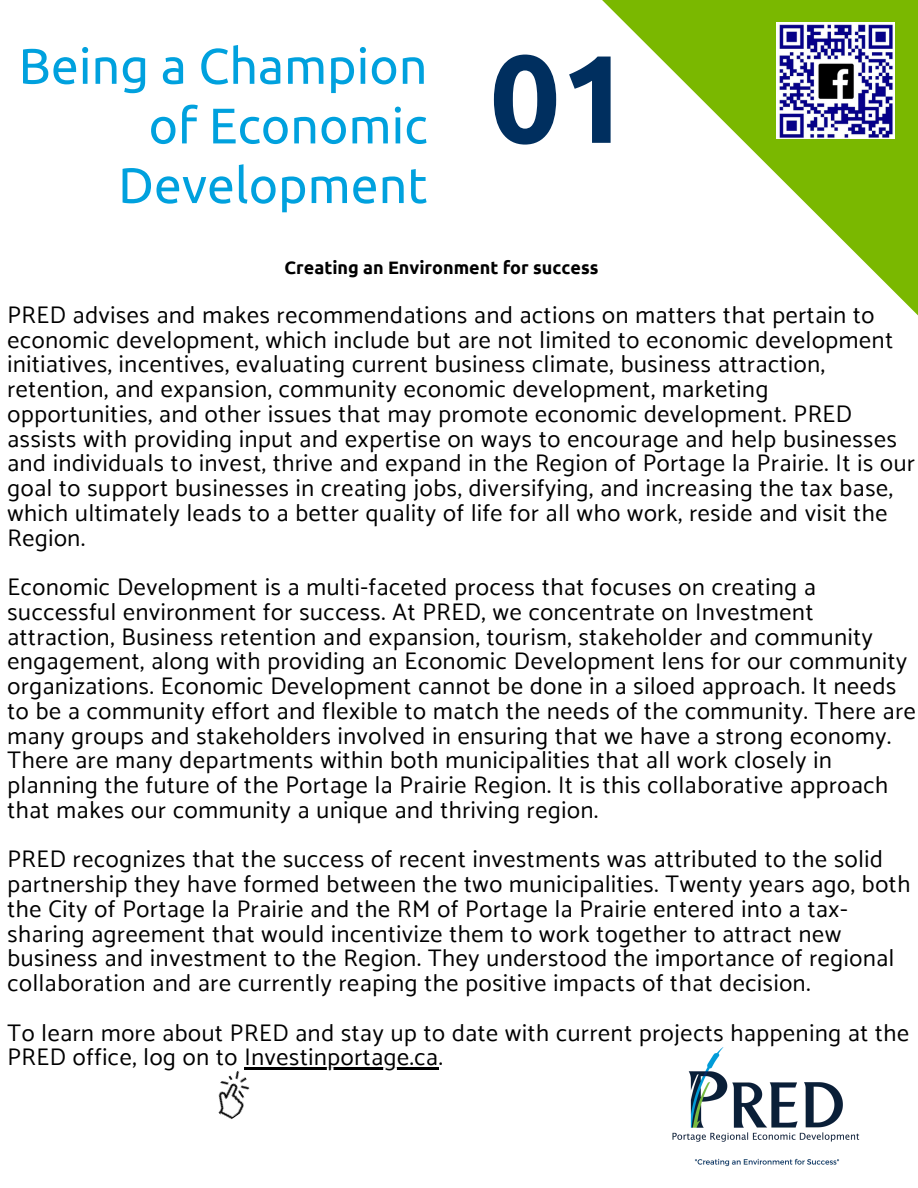
<style>
.page{position:relative;width:918px;height:1188px;background:#fff}
.page>*{position:absolute;margin:0;border:0;box-sizing:border-box;transform-origin:0 0}
.t1{font:700 124.5px "Ubuntu";color:#002f5f}
.t2{font:50.1px/59.7px "Ubuntu";color:#00a1de;text-align:right}
.t3{font:24px/24.8px "Catamaran";letter-spacing:.03em;color:#000}
.t4{font:700 18px "Ubuntu";color:#000}
</style>
<div class="page">
<hr style="left:244px;top:1068px;width:195px;height:2px;background:#000">
<img style="left:218px;top:1070px;width:32px;height:49px">
<svg style="left:602px;top:0;width:316px;height:316px"></svg>
<img style="left:776px;top:22px;width:118px;height:116px">
<img style="left:672px;top:1047px;width:188px;height:120px">
<h2 class="t2" style="left:19px;top:35px;width:410px">Being a Champion of Economic<br>Development</h2>
<h1 class="t1" style="left:490px;top:27px;width:143px">01</h1>
<p class="t4" style="left:285px;top:257px;width:315px">Creating an Environment for success</p>
<p class="t3" style="left:7px;top:302px;width:909px">PRED advises and makes recommendations and actions on matters that pertain to economic development, which include but are not limited to economic development initiatives, incentives, evaluating current business climate, business attraction, retention, and expansion, community economic development, marketing opportunities, and other issues that may promote economic development. PRED assists with providing input and expertise on ways to encourage and help businesses and individuals to invest, thrive and expand in the Region of Portage la Prairie. It is our goal to support businesses in creating jobs, diversifying, and increasing the tax base, which ultimately leads to a better quality of life for all who work, reside and visit the Region.</p>
<p class="t3" style="left:7px;top:575px;width:910px">Economic Development is a multi-faceted process that focuses on creating a successful environment for success. At PRED, we concentrate on Investment attraction, Business retention and expansion, tourism, stakeholder and community engagement, along with providing an Economic Development lens for our community organizations. Economic Development cannot be done in a siloed approach. It needs to be a community effort and flexible to match the needs of the community. There are many groups and stakeholders involved in ensuring that we have a strong economy.<br>There are many departments within both municipalities that all work closely in planning the future of the Portage la Prairie Region. It is this collaborative approach that makes our community a unique and thriving region.</p>
<p class="t3" style="left:7px;top:847px;width:904px">PRED recognizes that the success of recent investments was attributed to the solid partnership they have formed between the two municipalities. Twenty years ago, both the City of Portage la Prairie and the RM of Portage la Prairie entered into a tax&shy;sharing agreement that would incentivize them to work together to attract new business and investment to the Region. They understood the importance of regional collaboration and are currently reaping the positive impacts of that decision.</p>
<p class="t3" style="left:7px;top:1020px;width:903px">To learn more about PRED and stay up to date with current projects happening at the<br>PRED office, log on to Investinportage.ca.</p>
</div>
